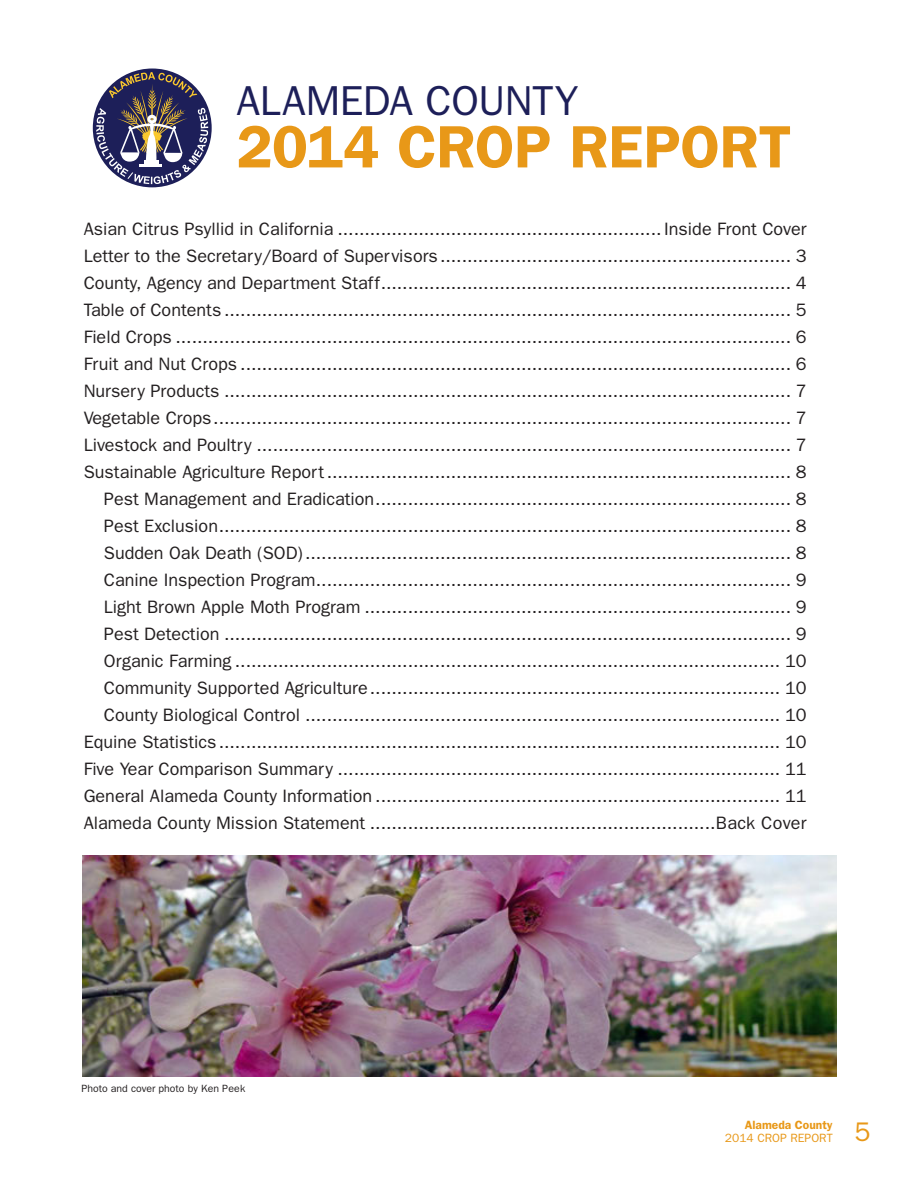
<style>
.page{position:relative;width:918px;height:1188px;background:#fff}
.page>*{position:absolute;margin:0;border:0;box-sizing:border-box;transform-origin:0 0}
.main_headings{font:600 60px "Franklin Gothic";letter-spacing:-.01em;color:#e89818}
.main_headings-2{font:42px "Franklin Gothic";letter-spacing:-.005em;color:#1d1f59}
.t1{font:27px "Franklin Gothic";color:#e89818}
.t2{font:18px "Franklin Gothic";color:#231f20}
.t3{font:12px "Franklin Gothic";color:#e89818}
.t4{font:600 12px "Franklin Gothic";color:#e89818}
.t5{font:10.5px "Franklin Gothic";color:#231f20}
</style>
<div class="page">
<div style="left:93px;top:69px;width:119px;height:118px;background:#1d1f59;border-radius:50%"></div>
<svg style="left:96px;top:72px;width:112px;height:112px"></svg>
<img style="left:82px;top:855px;width:755px;height:222px">
<p class="main_headings-2" style="left:237px;top:77px;width:343px">ALAMEDA COUNTY</p>
<p class="main_headings" style="left:237px;top:111px;width:556px">2014 CROP REPORT</p>
<p class="t2" style="left:84px;top:218px;width:725px">Asian Citrus Psyllid in California ............................................................ Inside Front Cover</p>
<p class="t2" style="left:84px;top:245px;width:725px">Letter to the Secretary/Board of Supervisors................................................................. 3</p>
<p class="t2" style="left:84px;top:272px;width:725px">County, Agency and Department Staff............................................................................ 4</p>
<p class="t2" style="left:84px;top:299px;width:725px">Table of Contents ......................................................................................................... 5</p>
<p class="t2" style="left:84px;top:326px;width:725px">Field Crops .................................................................................................................. 6</p>
<p class="t2" style="left:84px;top:353px;width:725px">Fruit and Nut Crops ...................................................................................................... 6</p>
<p class="t2" style="left:84px;top:380px;width:725px">Nursery Products ......................................................................................................... 7</p>
<p class="t2" style="left:84px;top:407px;width:725px">Vegetable Crops........................................................................................................... 7</p>
<p class="t2" style="left:84px;top:434px;width:725px">Livestock and Poultry ................................................................................................... 7</p>
<p class="t2" style="left:84px;top:461px;width:725px">Sustainable Agriculture Report...................................................................................... 8</p>
<p class="t2" style="left:104px;top:488px;width:704px">Pest Management and Eradication............................................................................. 8</p>
<p class="t2" style="left:104px;top:515px;width:704px">Pest Exclusion.......................................................................................................... 8</p>
<p class="t2" style="left:104px;top:542px;width:704px">Sudden Oak Death (SOD).......................................................................................... 8</p>
<p class="t2" style="left:104px;top:569px;width:704px">Canine Inspection Program........................................................................................ 9</p>
<p class="t2" style="left:104px;top:596px;width:704px">Light Brown Apple Moth Program ............................................................................... 9</p>
<p class="t2" style="left:104px;top:623px;width:704px">Pest Detection ......................................................................................................... 9</p>
<p class="t2" style="left:104px;top:650px;width:704px">Organic Farming ..................................................................................................... 10</p>
<p class="t2" style="left:104px;top:677px;width:704px">Community Supported Agriculture............................................................................ 10</p>
<p class="t2" style="left:104px;top:704px;width:704px">County Biological Control ........................................................................................ 10</p>
<p class="t2" style="left:84px;top:731px;width:725px">Equine Statistics........................................................................................................ 10</p>
<p class="t2" style="left:84px;top:758px;width:725px">Five Year Comparison Summary .................................................................................. 11</p>
<p class="t2" style="left:84px;top:785px;width:725px">General Alameda County Information ........................................................................... 11</p>
<p class="t2" style="left:84px;top:812px;width:725px">Alameda County Mission Statement ................................................................Back Cover</p>
<p class="t5" style="left:82px;top:1082px;width:165px">Photo and cover photo by Ken Peek</p>
<p class="t4" style="left:745px;top:1117px;width:89px">Alameda County</p>
<p class="t3" style="left:725px;top:1131px;width:109px">2014 CROP REPORT</p>
<p class="t1" style="left:855px;top:1116px;width:18px">5</p>
</div>
